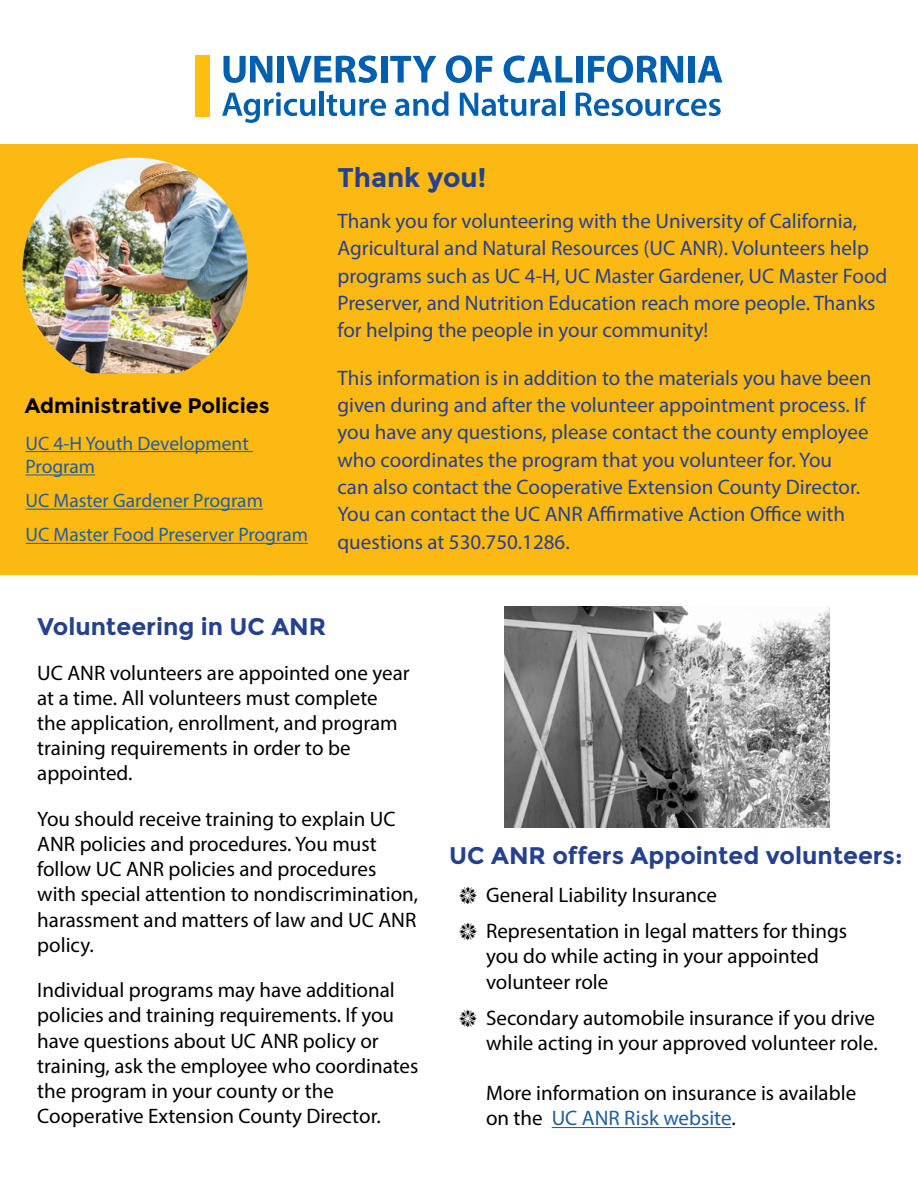
<style>
.page{position:relative;width:918px;height:1188px;background:#fff}
.page>*{position:absolute;margin:0;border:0;box-sizing:border-box;transform-origin:0 0}
.t1{font:700 27px "Montserrat";color:#25408f}
.t2{font:700 24px "Montserrat";color:#25408f}
.t3{font:21px/25.2px "Myriad Pro";color:#000}
.t4{font:21px/27.3px "Myriad Pro";color:#25408f}
.t5{font:700 21px "Montserrat";color:#000}
.t6{font:19.5px/23.4px "Myriad Pro";color:#215e9e}
.s1{color:#215e9e}
</style>
<div class="page">
<div style="left:0;top:145px;width:918px;height:430px;background:#fdb913"></div>
<img style="left:22px;top:158px;width:226px;height:215px">
<hr style="left:26px;top:451px;width:227px;height:1px;background:#215e9e">
<hr style="left:26px;top:474px;width:69px;height:1px;background:#215e9e">
<hr style="left:26px;top:509px;width:237px;height:1px;background:#215e9e">
<hr style="left:26px;top:543px;width:282px;height:1px;background:#215e9e">
<img style="left:504px;top:606px;width:325px;height:222px">
<hr style="left:552px;top:1127px;width:179px;height:1px;background:#215e9e">
<svg style="left:224px;top:56px;width:48px;height:27px"></svg>
<div style="left:278px;top:56px;width:6px;height:26px;background:#005fae"></div>
<svg style="left:287px;top:55px;width:90px;height:28px"></svg>
<div style="left:381px;top:56px;width:6px;height:26px;background:#005fae"></div>
<svg style="left:390px;top:56px;width:46px;height:26px"></svg>
<svg style="left:446px;top:55px;width:46px;height:28px"></svg>
<svg style="left:504px;top:55px;width:68px;height:28px"></svg>
<div style="left:577px;top:56px;width:6px;height:26px;background:#005fae"></div>
<svg style="left:588px;top:55px;width:95px;height:28px"></svg>
<div style="left:688px;top:56px;width:6px;height:26px;background:#005fae"></div>
<svg style="left:698px;top:56px;width:24px;height:26px"></svg>
<svg style="left:222px;top:92px;width:93px;height:31px"></svg>
<hr style="left:320px;top:91px;width:4px;height:25px;background:#005fae">
<svg style="left:327px;top:94px;width:59px;height:22px"></svg>
<svg style="left:395px;top:91px;width:54px;height:25px"></svg>
<svg style="left:460px;top:93px;width:96px;height:23px"></svg>
<hr style="left:560px;top:91px;width:4px;height:25px;background:#005fae">
<svg style="left:576px;top:93px;width:145px;height:23px"></svg>
<div style="left:195px;top:55px;width:15px;height:62px;background:#febe10"></div>
<p class="t5" style="left:25px;top:393px;width:247px">Administrative Policies</p>
<p class="t6" style="left:26px;top:431px;width:225px">UC 4-H Youth Development<br>Program</p>
<p class="t6" style="left:26px;top:483px;width:284px;line-height:34.2px">UC Master Gardener Program<br>UC Master Food Preserver Program</p>
<p class="t1" style="left:338px;top:161px;width:150px">Thank you!</p>
<p class="t4" style="left:338px;top:207px;width:551px">Thank you for volunteering with the University of California, Agricultural and Natural Resources (UC ANR). Volunteers help programs such as UC 4-H, UC Master Gardener, UC Master Food Preserver, and Nutrition Education reach more people. Thanks for helping the people in your community!</p>
<p class="t4" style="left:338px;top:364px;width:535px">This information is in addition to the materials you have been given during and after the volunteer appointment process. If you have any questions, please contact the county employee who coordinates the program that you volunteer for. You<br>can also contact the Cooperative Extension County Director.<br>You can contact the UC ANR Affirmative Action Office with questions at 530.750.1286.</p>
<p class="t2" style="left:38px;top:612px;width:290px">Volunteering in UC ANR</p>
<p class="t3" style="left:37px;top:660px;width:374px">UC ANR volunteers are appointed one year at a time. All volunteers must complete the application, enrollment, and program training requirements in order to be appointed.</p>
<p class="t3" style="left:37px;top:806px;width:382px">You should receive training to explain UC ANR policies and procedures. You must follow UC ANR policies and procedures with special attention to nondiscrimination, harassment and matters of law and UC ANR policy.</p>
<p class="t3" style="left:37px;top:977px;width:383px">Individual programs may have additional policies and training requirements. If you have questions about UC ANR policy or training, ask the employee who coordinates the program in your county or the Cooperative Extension County Director.</p>
<p class="t2" style="left:449px;top:841px;width:455px">UC ANR offers Appointed volunteers:</p>
<p class="t3" style="left:486px;top:877px;width:363px;line-height:36px">General Liability Insurance<br>Representation in legal matters for things</p>
<p class="t3" style="left:486px;top:943px;width:334px">you do while acting in your appointed volunteer role</p>
<p class="t3" style="left:486px;top:1005px;width:393px">Secondary automobile insurance if you drive while acting in your approved volunteer role.</p>
<p class="t3" style="left:486px;top:1080px;width:372px">More information on insurance is available on the <span class="s1">UC ANR Risk website</span>.</p>
</div>
